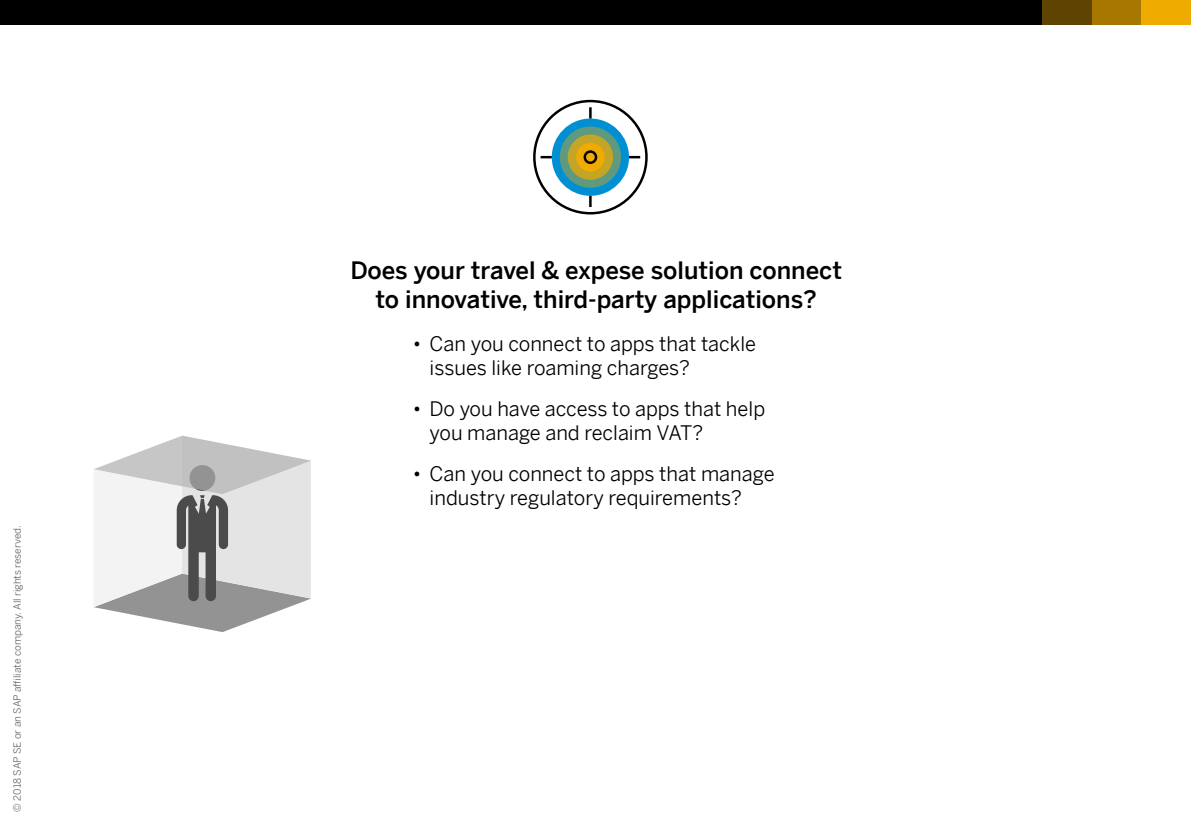
<style>
.page{position:relative;width:1191px;height:840px;background:#fff}
.page>*{position:absolute;margin:0;border:0;box-sizing:border-box;transform-origin:0 0}
.t1{font:500 24px/28px "Benton Sans";color:#000;text-align:center}
.t2{font:20px/24px "Benton Sans";color:#000}
.t3{font:10px "Benton Sans";color:#666}
.s1{font-weight:300}
</style>
<div class="page">
<svg style="left:94px;top:435px;width:217px;height:196px"></svg>
<svg style="left:533px;top:100px;width:114px;height:114px"></svg>
<div style="left:0;top:0;width:1191px;height:25px;background:#000"></div>
<div style="left:1141px;top:0;width:50px;height:25px;background:#f0ab00"></div>
<div style="left:1091px;top:0;width:50px;height:25px;background:#a77700"></div>
<div style="left:1042px;top:0;width:49px;height:25px;background:#5f4300"></div>
<p class="t3" style="left:9px;top:811px;width:288px;rotate:-90deg">© 2018 SAP SE or an SAP affiliate company. All rights reserved.</p>
<p class="t1" style="left:350px;top:254px;width:493px">Does your travel &amp; expese solution connect to innovative, third-party applications?</p>
<p class="t2" style="left:429px;top:328px;width:328px;text-indent:-17px"><span class="s1">•</span> Can you connect to apps that tackle issues like roaming charges?</p>
<p class="t2" style="left:429px;top:393px;width:337px;text-indent:-17px"><span class="s1">•</span> Do you have access to apps that help you manage and reclaim VAT?</p>
<p class="t2" style="left:429px;top:458px;width:346px;text-indent:-17px"><span class="s1">•</span> Can you connect to apps that manage industry regulatory requirements?</p>
</div>
